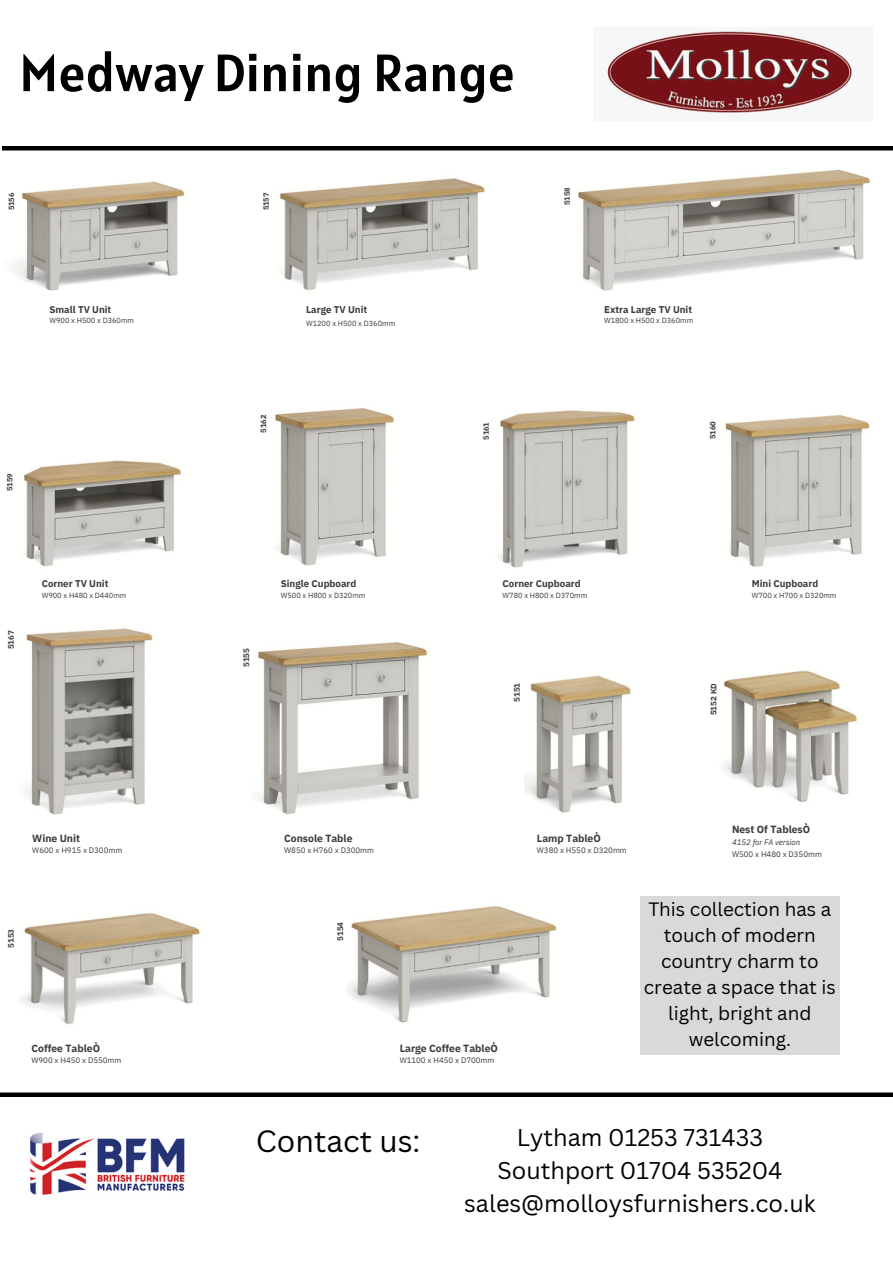
<style>
.page{position:relative;width:893px;height:1264px;background:#fff}
.page>*{position:absolute;margin:0;border:0;box-sizing:border-box;transform-origin:0 0}
.t1{font:52.5px "Alatsi";color:#000}
.t2{font:30px "Canva Sans";color:#000}
.t3{font:23.55px "Canva Sans";color:#000}
.t4{font:18.75px/26px "Canva Sans";color:#000;text-align:center}
.t5{font:700 10.35px "IBM Plex Sans";color:#393e3f}
.t6{font:700 9.75px "IBM Plex Sans";color:#393e3f}
.t7{font:7.95px "IBM Plex Sans";color:#393e3f}
.t8{font:700 7.95px "IBM Plex Sans";color:#393e3f}
.t9{font:italic 7.95px "IBM Plex Sans";letter-spacing:-.005em;color:#393e3f}
.t10{font:7.5px "IBM Plex Sans";color:#393e3f}
.t11{font:700 7.5px "IBM Plex Sans";color:#393e3f}
</style>
<div class="page">
<img style="left:607px;top:30px;width:245px;height:85px">
<svg style="left:0;top:1092px;width:892px;height:4px;background:#202020"></svg>
<img style="left:30px;top:1132px;width:155px;height:63px">
<hr style="left:2px;top:146px;width:890px;height:4px;background:#000">
<img style="left:13px;top:181px;width:172px;height:110px">
<img style="left:24px;top:460px;width:157px;height:107px">
<img style="left:275px;top:408px;width:119px;height:158px">
<img style="left:725px;top:414px;width:145px;height:153px">
<img style="left:498px;top:410px;width:137px;height:158px">
<img style="left:280px;top:178px;width:205px;height:113px">
<img style="left:578px;top:169px;width:292px;height:122px">
<img style="left:723px;top:670px;width:134px;height:132px">
<img style="left:346px;top:906px;width:211px;height:117px">
<img style="left:21px;top:913px;width:179px;height:112px">
<img style="left:524px;top:675px;width:107px;height:138px">
<img style="left:24px;top:628px;width:129px;height:187px">
<img style="left:257px;top:642px;width:170px;height:172px">
<div style="left:640px;top:896px;width:199px;height:159px;background:#d9d9d9"></div>
<p class="t1" style="left:19px;top:39px;width:497px">Medway Dining Range</p>
<p class="t11" style="left:6px;top:210px;width:19px;rotate:-90deg">5156</p>
<p class="t11" style="left:261px;top:210px;width:19px;rotate:-90deg">5157</p>
<p class="t11" style="left:562px;top:205px;width:19px;rotate:-90deg">5158</p>
<p class="t6" style="left:49px;top:303px;width:63px">Small TV Unit</p>
<p class="t10" style="left:49px;top:315px;width:86px">W900 x H500 x D360mm</p>
<p class="t11" style="left:5px;top:491px;width:19px;rotate:-90deg">5159</p>
<p class="t8" style="left:6px;top:649px;width:20px;rotate:-90deg">5167</p>
<p class="t6" style="left:42px;top:577px;width:68px">Corner TV Unit</p>
<p class="t10" style="left:42px;top:590px;width:86px">W900 x H480 x D440mm</p>
<p class="t11" style="left:258px;top:432px;width:19px;rotate:-90deg">5162</p>
<p class="t6" style="left:306px;top:303px;width:63px">Large TV Unit</p>
<p class="t10" style="left:306px;top:318px;width:91px">W1200 x H500 x D360mm</p>
<p class="t8" style="left:241px;top:667px;width:20px;rotate:-90deg">5155</p>
<p class="t6" style="left:281px;top:577px;width:77px">Single Cupboard</p>
<p class="t10" style="left:281px;top:590px;width:86px">W500 x H800 x D320mm</p>
<p class="t11" style="left:481px;top:440px;width:19px;rotate:-90deg">5161</p>
<p class="t6" style="left:604px;top:303px;width:89px">Extra Large TV Unit</p>
<p class="t10" style="left:604px;top:315px;width:91px">W1800 x H500 x D360mm</p>
<p class="t11" style="left:707px;top:439px;width:19px;rotate:-90deg">5160</p>
<p class="t6" style="left:502px;top:577px;width:80px">Corner Cupboard</p>
<p class="t6" style="left:751px;top:577px;width:68px">Mini Cupboard</p>
<p class="t10" style="left:502px;top:590px;width:86px">W780 x H800 x D370mm</p>
<p class="t10" style="left:751px;top:590px;width:86px">W700 x H700 x D320mm</p>
<p class="t8" style="left:511px;top:701px;width:20px;rotate:-90deg">5151</p>
<p class="t8" style="left:708px;top:715px;width:33px;rotate:-90deg">5152 KD</p>
<p class="t5" style="left:32px;top:831px;width:49px">Wine Unit</p>
<p class="t5" style="left:284px;top:831px;width:70px">Console Table</p>
<p class="t5" style="left:537px;top:831px;width:65px">Lamp TableÒ</p>
<p class="t7" style="left:32px;top:845px;width:91px">W600 x H915 x D300mm</p>
<p class="t7" style="left:284px;top:845px;width:91px">W850 x H760 x D300mm</p>
<p class="t7" style="left:537px;top:845px;width:91px">W380 x H550 x D320mm</p>
<p class="t5" style="left:732px;top:822px;width:80px">Nest Of TablesÒ</p>
<p class="t9" style="left:732px;top:837px;width:70px">4152 for FA version</p>
<p class="t7" style="left:732px;top:849px;width:91px">W500 x H480 x D350mm</p>
<p class="t8" style="left:6px;top:947px;width:20px;rotate:-90deg">5153</p>
<p class="t8" style="left:335px;top:940px;width:20px;rotate:-90deg">5154</p>
<p class="t5" style="left:31px;top:1041px;width:70px">Coffee TableÒ</p>
<p class="t5" style="left:399px;top:1041px;width:100px">Large Coffee TableÒ</p>
<p class="t7" style="left:31px;top:1054px;width:91px">W900 x H450 x D550mm</p>
<p class="t7" style="left:399px;top:1054px;width:96px">W1100 x H450 x D700mm</p>
<p class="t4" style="left:643px;top:895px;width:193px">This collection has a touch of modern country charm to create a space that is light, bright and welcoming.</p>
<p class="t2" style="left:256px;top:1119px;width:166px">Contact us:</p>
<p class="t3" style="left:516px;top:1120px;width:248px">Lytham 01253 731433</p>
<p class="t3" style="left:497px;top:1153px;width:286px">Southport 01704 535204</p>
<p class="t3" style="left:464px;top:1186px;width:353px">sales@molloysfurnishers.co.uk</p>
</div>
